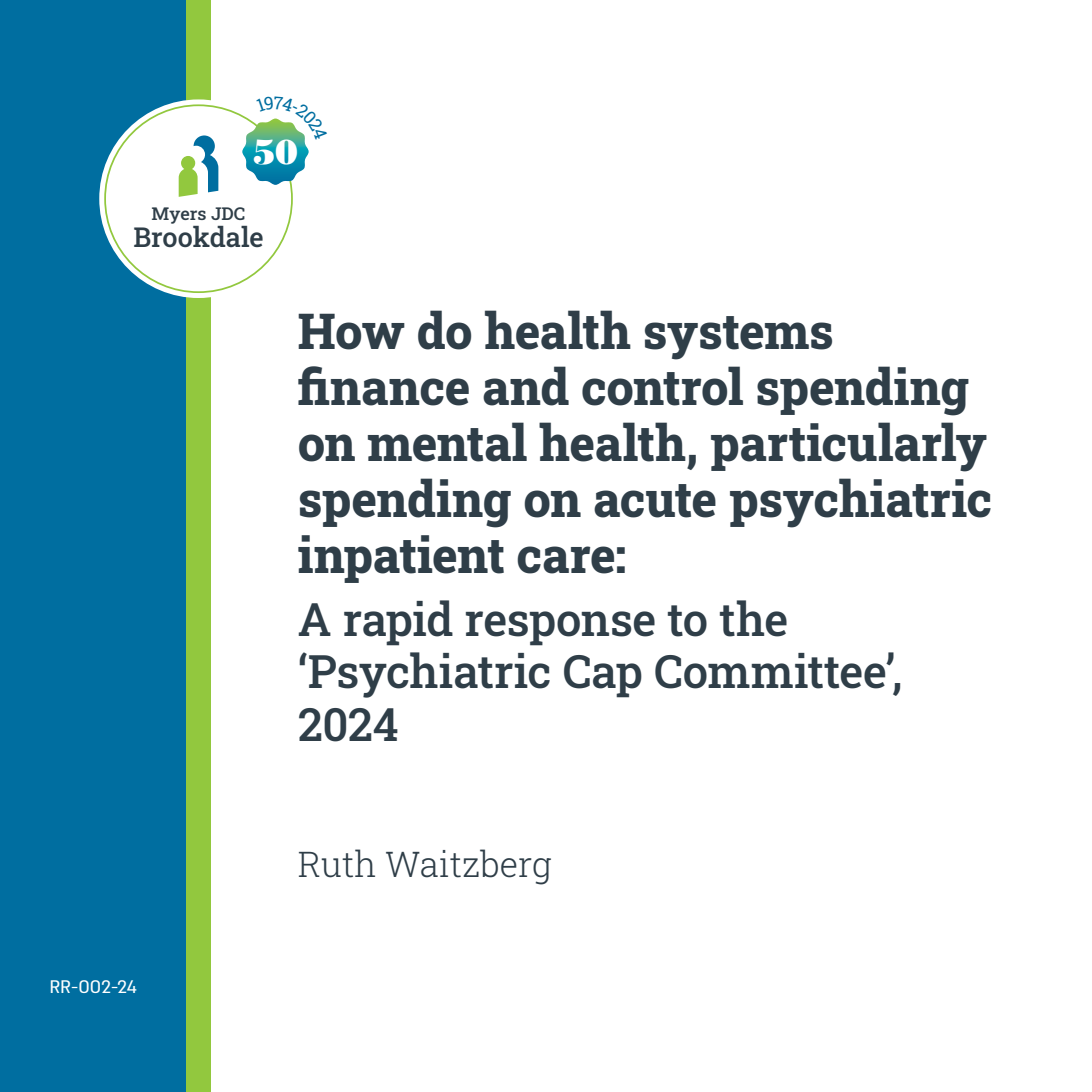
<style>
.page{position:relative;width:1092px;height:1092px;background:#fff}
.page>*{position:absolute;margin:0;border:0;box-sizing:border-box;transform-origin:0 0}
.כותרת_באנגלית{font:800 49px/56px "Roboto Slab";letter-spacing:-.01em;color:#2f3e48}
.כותרת_משנה_אנגלית{font:500 45.5px/52.5px "Roboto Slab";letter-spacing:-.01em;color:#2f3e48}
.t1{font:35.52px "Guttman Stam Normal";color:#fff}
.כותבים_באנגלית{font:300 35px "Roboto Slab";color:#2f3e48}
.t2{font:500 27.12px "Roboto Slab";letter-spacing:-.005em;color:#2f3e48}
.דמ_באנגלית{font:21px "Almoni Neue DL4.0 AAA";color:#fff}
.t3{font:500 17.5px "Roboto Slab";color:#2f3e48}
</style>
<div class="page">
<div style="left:0;top:0;width:186px;height:1091px;background:#006ea0"></div>
<div style="left:186px;top:0;width:25px;height:1091px;background:#92c83e"></div>
<div style="left:99px;top:99px;width:199px;height:199px;background:#fff;border-radius:50%"></div>
<svg style="left:179px;top:135px;width:39px;height:62px"></svg>
<svg style="left:242px;top:115px;width:67px;height:70px"></svg>
<p class="t1" style="left:253px;top:126px;width:47px">50</p>
<p class="t3" style="left:152px;top:202px;width:95px">Myers JDC</p>
<p class="t2" style="left:133px;top:218px;width:132px">Brookdale</p>
<p class="כותרת_באנגלית" style="left:298px;top:302px;width:696px">How do health systems finance and control spending on mental health, particularly spending on acute psychiatric inpatient care:</p>
<p class="כותרת_משנה_אנגלית" style="left:298px;top:591px;width:606px">A rapid response to the ‘Psychiatric Cap Committee’,<br>2024</p>
<p class="דמ_באנגלית" style="left:49px;top:969px;width:89px">RR-002-24</p>
<p class="כותבים_באנגלית" style="left:298px;top:840px;width:255px">Ruth Waitzberg</p>
</div>
